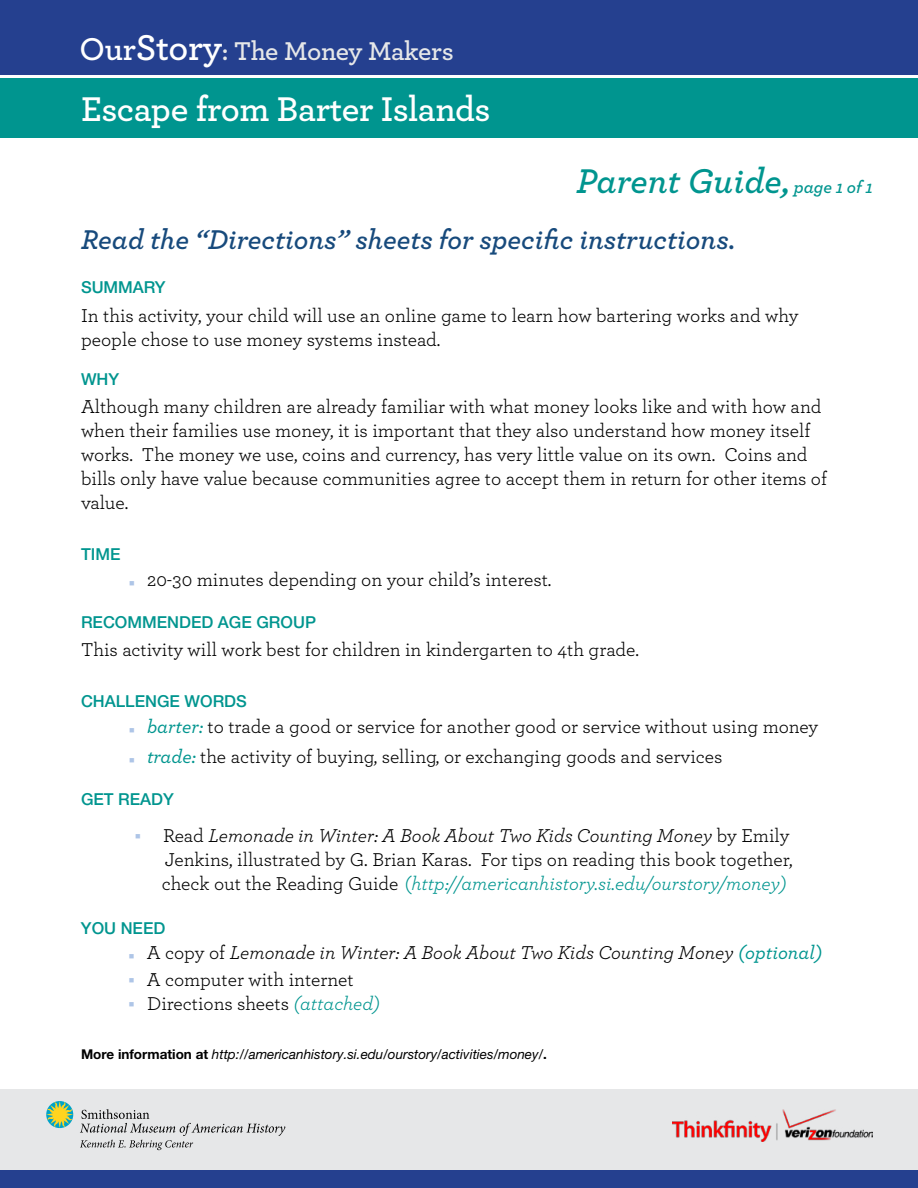
<style>
.page{position:relative;width:918px;height:1188px;background:#fff}
.page>*{position:absolute;margin:0;border:0;box-sizing:border-box;transform-origin:0 0}
.t1{font:600 36px "Archer";letter-spacing:-.015em;color:#fff}
.t2{font:italic 600 36px "Archer";letter-spacing:-.005em;color:#00958f}
.t3{font:italic 600 28.5px "Archer";color:#174a7c}
.t4{font:600 27px "Archer";letter-spacing:-.02em;color:#e6e7e8}
.t5{font:19.5px/24px "Archer";color:#000}
.t6{font:italic 19.5px "Archer";color:#000}
.t7{font:500 16.5px "Helvetica Neue LT Std";color:#00958f}
.t8{font:italic 13.5px "Helvetica Neue LT Std";color:#000}
.s1{font-size:33px;color:#fff}
.s2{font-size:37.5px;color:#fff}
.s3{font-size:18px}
.s4{color:#aec5e7}
.s5{font-weight:500;font-style:italic;color:#00958f}
.s6{font-style:italic}
.s7{color:#00958f}
.s8{font-style:italic;color:#00958f}
.s9{font-style:normal}
.s10{font-weight:500;color:#00958f}
.s11{font-weight:700;font-style:normal}
</style>
<div class="page">
<div style="left:0;top:78px;width:918px;height:60px;background:#00958f"></div>
<div style="left:0;top:0;width:918px;height:75px;background:#25408f"></div>
<div style="left:0;top:1089px;width:918px;height:99px;background:#e6e7e8"></div>
<svg style="left:46px;top:1101px;width:239px;height:49px"></svg>
<div style="left:0;top:1170px;width:918px;height:18px;background:#25408f"></div>
<img style="left:673px;top:1110px;width:200px;height:32px">
<h3 class="t4" style="left:80px;top:31px;width:376px"><span class="s1">Our</span><span class="s2">Story</span>: The Money Makers</h3>
<h1 class="t1" style="left:81px;top:82px;width:411px">Escape from Barter Islands</h1>
<h1 class="t2" style="left:577px;top:154px;width:298px">Parent Guide, <span class="s3">page 1 of 1</span></h1>
<h2 class="t3" style="left:81px;top:218px;width:656px">Read the “Directions” sheets for specific instructions.</h2>
<p class="t7" style="left:81px;top:278px;width:86px">SUMMARY</p>
<p class="t5" style="left:81px;top:302px;width:719px">In this activity, your child will use an online game to learn how bartering works and why people chose to use money systems instead.</p>
<p class="t7" style="left:81px;top:369px;width:40px">WHY</p>
<p class="t5" style="left:81px;top:394px;width:748px">Although many children are already familiar with what money looks like and with how and when their families use money, it is important that they also understand how money itself works. The money we use, coins and currency, has very little value on its own. Coins and bills only have value because communities agree to accept them in return for other items of value.</p>
<p class="t7" style="left:81px;top:545px;width:41px">TIME</p>
<p class="t5" style="left:129px;top:566px;width:424px"><span class="s4">■</span> 20-30 minutes depending on your child’s interest.</p>
<p class="t7" style="left:81px;top:612px;width:237px">RECOMMENDED AGE GROUP</p>
<p class="t5" style="left:81px;top:637px;width:559px">This activity will work best for children in kindergarten to 4th grade.</p>
<p class="t7" style="left:81px;top:692px;width:167px">CHALLENGE WORDS</p>
<p class="t5" style="left:129px;top:713px;width:691px"><span class="s4">■</span> <span class="s5">barter:</span> to trade a good or service for another good or service without using money</p>
<p class="t5" style="left:129px;top:743px;width:595px"><span class="s4">■</span> <span class="s5">trade:</span> the activity of buying, selling, or exchanging goods and services</p>
<p class="t7" style="left:81px;top:789px;width:94px">GET READY</p>
<p class="t5" style="left:162px;top:823px;width:633px;text-indent:-27px"><sup>■</sup> Read <span class="s6">Lemonade in Winter: A Book About Two Kids Counting Money</span> by Emily<br>Jenkins, illustrated by G. Brian Karas. For tips on reading this book together, check out the Reading Guide <span class="s7">(</span><span class="s8">http://americanhistory.si.edu/ourstory/money)</span></p>
<p class="t7" style="left:81px;top:918px;width:86px">YOU NEED</p>
<p class="t6" style="left:129px;top:939px;width:695px"><span class="s4">■</span> <span class="s9">A copy of</span> Lemonade in Winter: A Book About Two Kids Counting Money <span class="s10">(optional)</span></p>
<p class="t5" style="left:129px;top:967px;width:226px"><sup>■</sup> A computer with internet</p>
<p class="t5" style="left:129px;top:991px;width:252px"><sup>■</sup> Directions sheets <span class="s8">(attached)</span></p>
<p class="t8" style="left:81px;top:1046px;width:467px"><span class="s11">More information at</span> http://americanhistory.si.edu/ourstory/activities/money/<span class="s11">.</span></p>
</div>
